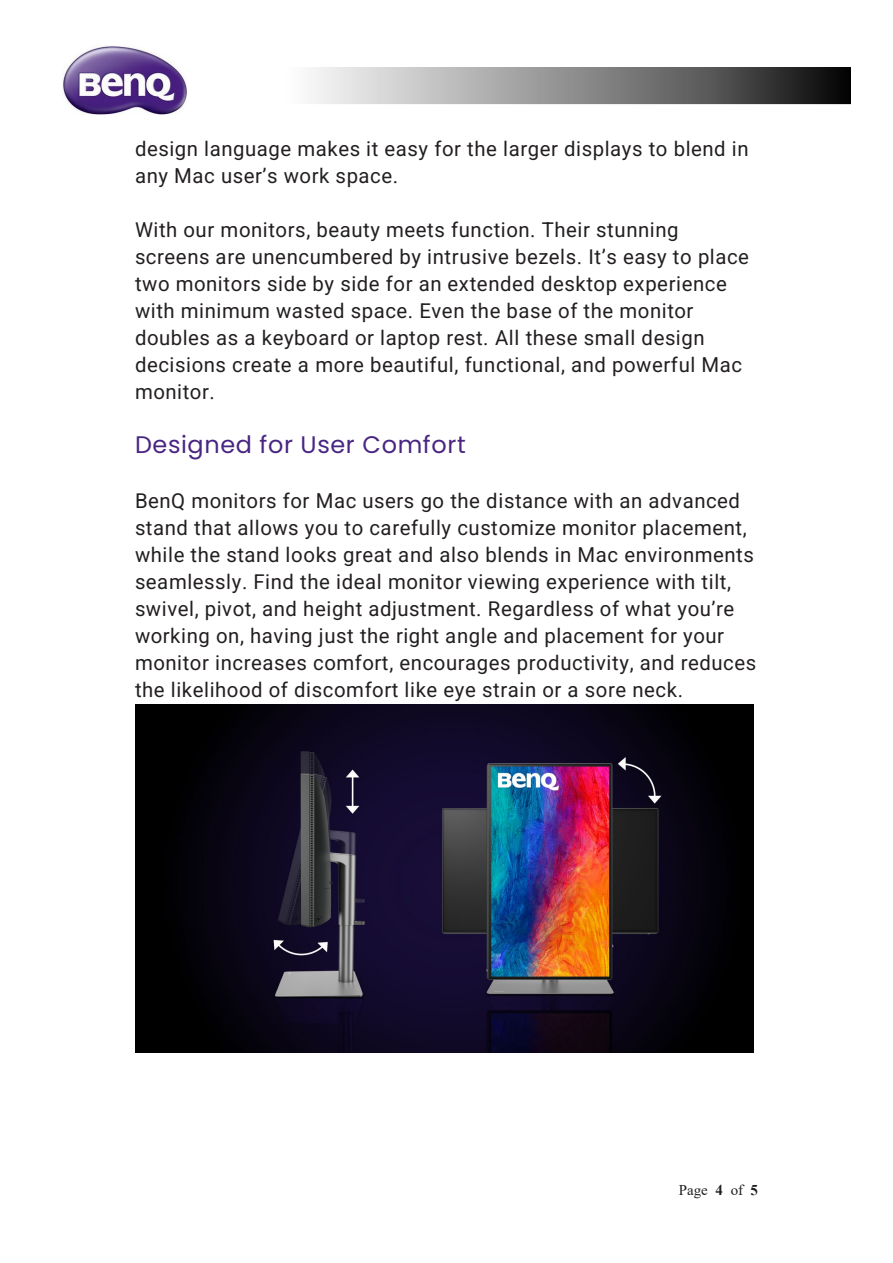
<style>
.page{position:relative;width:893px;height:1263px;background:#fff}
.page>*{position:absolute;margin:0;border:0;box-sizing:border-box;transform-origin:0 0}
.t1{font:24px "Poppins";letter-spacing:.025em;color:#492582}
.t2{font:20.4px/27px "Roboto";letter-spacing:.025em;color:#231f20}
.t3{font:15px "Times New Roman";color:#231f20}
.s1{font-weight:700}
</style>
<div class="page">
<img style="left:313px;top:68px;width:538px;height:37px">
<img style="left:63px;top:46px;width:124px;height:68px">
<img style="left:135px;top:705px;width:619px;height:348px">
<p class="t2" style="left:135px;top:134px;width:615px">design language makes it easy for the larger displays to blend in any Mac user’s work space.</p>
<p class="t2" style="left:135px;top:215px;width:616px">With our monitors, beauty meets function. Their stunning screens are unencumbered by intrusive bezels. It’s easy to place two monitors side by side for an extended desktop experience with minimum wasted space. Even the base of the monitor doubles as a keyboard or laptop rest. All these small design decisions create a more beautiful, functional, and powerful Mac monitor.</p>
<p class="t1" style="left:135px;top:431px;width:332px">Designed for User Comfort</p>
<p class="t2" style="left:135px;top:486px;width:623px">BenQ monitors for Mac users go the distance with an advanced stand that allows you to carefully customize monitor placement, while the stand looks great and also blends in Mac environments seamlessly. Find the ideal monitor viewing experience with tilt, swivel, pivot, and height adjustment. Regardless of what you’re working on, having just the right angle and placement for your monitor increases comfort, encourages productivity, and reduces the likelihood of discomfort like eye strain or a sore neck.</p>
<p class="t3" style="left:679px;top:1179px;width:81px">Page <span class="s1">4</span> of <span class="s1">5</span></p>
</div>
